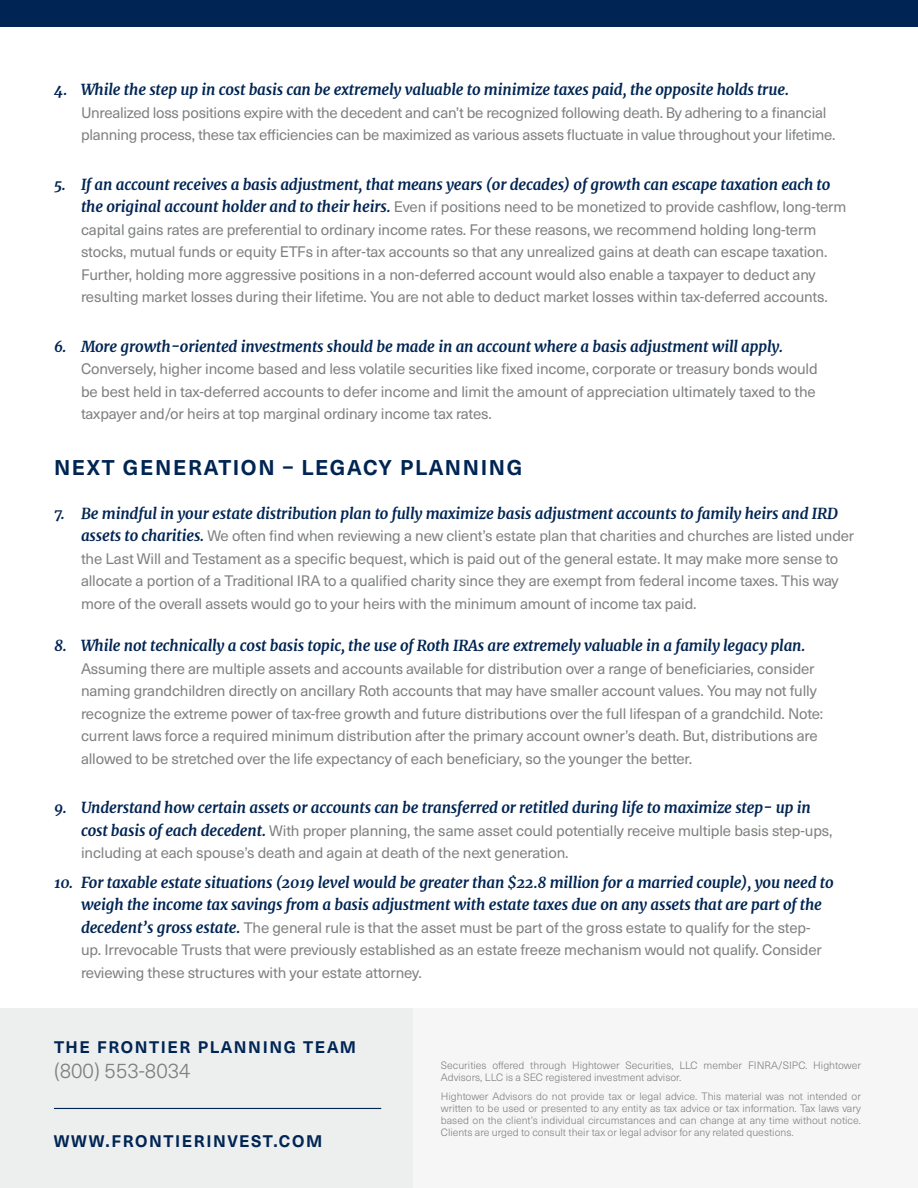
<style>
.page{position:relative;width:918px;height:1188px;background:#fff}
.page>*{position:absolute;margin:0;border:0;box-sizing:border-box;transform-origin:0 0}
.t1{font:700 21px "Neue Haas Unica W1 G";letter-spacing:.08em;color:#002553}
.t2{font:300 21px "Neue Haas Unica W1 G";color:#7f8080}
.t3{font:700 16.5px "Neue Haas Unica W1 G";letter-spacing:.1em;color:#002554}
.t4{font:15px/22.5px "Neue Haas Unica W1 G";letter-spacing:-.01em;color:#7f8080}
.t5{font:300 10.5px/12px "Neue Haas Unica W1 G";color:#7f8080}
.s1{font-family:"Merriweather";font-weight:700;font-style:italic;color:#002553}
</style>
<div class="page">
<div style="left:0;top:0;width:918px;height:27px;background:#002554"></div>
<div style="left:0;top:1009px;width:414px;height:179px;background:#edeeee"></div>
<div style="left:414px;top:1009px;width:504px;height:179px;background:#f6f6f6"></div>
<hr style="left:54px;top:1108px;width:327px;height:1px;background:#002554">
<p class="t4" style="left:81px;top:78px;width:756px;text-indent:-27px"><span class="s1">4. While the step up in cost basis can be extremely valuable to minimize taxes paid, the opposite holds true.<br></span>Unrealized loss positions expire with the decedent and can’t be recognized following death. By adhering to a financial planning process, these tax efficiencies can be maximized as various assets fluctuate in value throughout your lifetime.</p>
<p class="t4" style="left:81px;top:172px;width:767px;text-indent:-27px"><span class="s1">5. If an account receives a basis adjustment, that means years (or decades) of growth can escape taxation each to the original account holder and to their heirs.</span> Even if positions need to be monetized to provide cashflow, long-term capital gains rates are preferential to ordinary income rates. For these reasons, we recommend holding long-term stocks, mutual funds or equity ETFs in after-tax accounts so that any unrealized gains at death can escape taxation.<br>Further, holding more aggressive positions in a non-deferred account would also enable a taxpayer to deduct any resulting market losses during their lifetime. You are not able to deduct market losses within tax-deferred accounts.</p>
<p class="t4" style="left:81px;top:334px;width:738px;text-indent:-27px"><span class="s1">6. More growth-oriented investments should be made in an account where a basis adjustment will apply.<br></span>Conversely, higher income based and less volatile securities like fixed income, corporate or treasury bonds would be best held in tax-deferred accounts to defer income and limit the amount of appreciation ultimately taxed to the taxpayer and/or heirs at top marginal ordinary income tax rates.</p>
<p class="t1" style="left:54px;top:451px;width:470px">NEXT GENERATION – LEGACY PLANNING</p>
<p class="t4" style="left:81px;top:501px;width:775px;text-indent:-27px"><span class="s1">7. Be mindful in your estate distribution plan to fully maximize basis adjustment accounts to family heirs and IRD assets to charities.</span> We often find when reviewing a new client’s estate plan that charities and churches are listed under the Last Will and Testament as a specific bequest, which is paid out of the general estate. It may make more sense to allocate a portion of a Traditional IRA to a qualified charity since they are exempt from federal income taxes. This way more of the overall assets would go to your heirs with the minimum amount of income tax paid.</p>
<p class="t4" style="left:81px;top:634px;width:744px;text-indent:-27px"><span class="s1">8. While not technically a cost basis topic, the use of Roth IRAs are extremely valuable in a family legacy plan.<br></span>Assuming there are multiple assets and accounts available for distribution over a range of beneficiaries, consider naming grandchildren directly on ancillary Roth accounts that may have smaller account values. You may not fully recognize the extreme power of tax-free growth and future distributions over the full lifespan of a grandchild. Note: current laws force a required minimum distribution after the primary account owner’s death. But, distributions are allowed to be stretched over the life expectancy of each beneficiary, so the younger the better.</p>
<p class="t4" style="left:81px;top:796px;width:753px;text-indent:-27px"><span class="s1">9. Understand how certain assets or accounts can be transferred or retitled during life to maximize step- up in cost basis of each decedent.</span> With proper planning, the same asset could potentially receive multiple basis step-ups, including at each spouse’s death and again at death of the next generation.</p>
<p class="t4" style="left:81px;top:870px;width:754px;text-indent:-27px"><span class="s1">10. For taxable estate situations (2019 level would be greater than $22.8 million for a married couple), you need to weigh the income tax savings from a basis adjustment with estate taxes due on any assets that are part of the decedent’s gross estate.</span> The general rule is that the asset must be part of the gross estate to qualify for the step&shy;up. Irrevocable Trusts that were previously established as an estate freeze mechanism would not qualify. Consider reviewing these structures with your estate attorney.</p>
<p class="t3" style="left:54px;top:1035px;width:304px">THE FRONTIER PLANNING TEAM</p>
<p class="t2" style="left:54px;top:1056px;width:138px">(800) 553-8034</p>
<p class="t3" style="left:54px;top:1129px;width:270px">WWW.FRONTIERINVEST.COM</p>
<p class="t5" style="left:441px;top:1059px;width:422px">Securities offered through Hightower Securities, LLC member FINRA/SIPC. Hightower<br>Advisors, LLC is a SEC registered investment advisor.</p>
<p class="t5" style="left:441px;top:1089px;width:422px;text-align:justify">Hightower Advisors do not provide tax or legal advice. This material was not intended or written to be used or presented to any entity as tax advice or tax information. Tax laws vary based on the client’s individual circumstances and can change at any time without notice.<br>Clients are urged to consult their tax or legal advisor for any related questions.</p>
</div>
